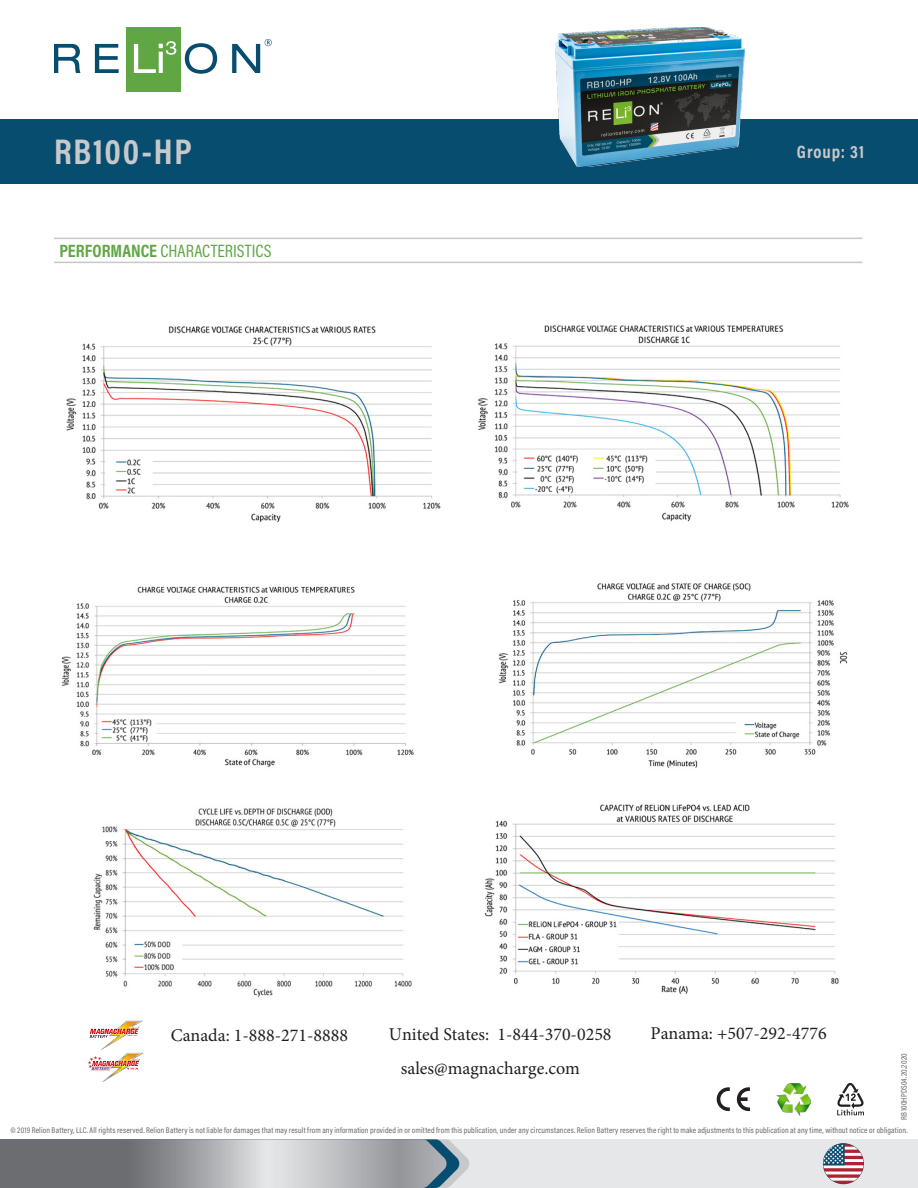
<style>
.page{position:relative;width:918px;height:1188px;background:#fff}
.page>*{position:absolute;margin:0;border:0;box-sizing:border-box;transform-origin:0 0}
.t1{font:700 36px "Acumin Pro Cond";letter-spacing:.045em;color:#c7c8ca}
.t2{font:18px "Minion Pro";color:#221e1f}
.t3{font:18px "Acumin Pro Cond";letter-spacing:.005em;color:#60a744}
.t4{font:700 18px "Acumin Pro Cond";letter-spacing:.05em;color:#c7c8ca}
.t5{font:8.25px "Acumin Pro Cond";letter-spacing:.02em;color:#636366}
.s1{font-weight:700}
</style>
<div class="page">
<div style="left:126px;top:27px;width:54px;height:65px;background:#60a744"></div>
<svg style="left:54px;top:44px;width:27px;height:29px"></svg>
<svg style="left:95px;top:44px;width:24px;height:29px"></svg>
<svg style="left:134px;top:41px;width:42px;height:32px"></svg>
<svg style="left:185px;top:43px;width:32px;height:31px"></svg>
<svg style="left:232px;top:39px;width:40px;height:34px"></svg>
<div style="left:0;top:119px;width:918px;height:65px;background:#074d70"></div>
<img style="left:555px;top:27px;width:189px;height:140px">
<div style="left:0;top:1139px;width:918px;height:49px;background:#e6e7e9"></div>
<svg style="left:0;top:1139px;width:469px;height:49px;background:#999ca0"></svg>
<svg style="left:823px;top:1143px;width:41px;height:41px"></svg>
<img style="left:777px;top:1083px;width:33px;height:32px">
<hr style="left:54px;top:238px;width:808px;height:1px;background:#c7c8ca">
<hr style="left:54px;top:262px;width:808px;height:1px;background:#c7c8ca">
<svg style="left:837px;top:1083px;width:27px;height:32px"></svg>
<svg style="left:737px;top:1087px;width:13px;height:24px"></svg>
<svg style="left:717px;top:1087px;width:13px;height:24px"></svg>
<img style="left:498px;top:583px;width:350px;height:185px">
<img style="left:61px;top:586px;width:353px;height:181px">
<img style="left:66px;top:326px;width:375px;height:197px">
<img style="left:478px;top:325px;width:371px;height:197px">
<img style="left:93px;top:808px;width:319px;height:189px">
<img style="left:484px;top:804px;width:355px;height:191px">
<img style="left:87px;top:1052px;width:57px;height:30px">
<img style="left:89px;top:1020px;width:54px;height:30px">
<h1 class="t1" style="left:54px;top:128px;width:139px">RB100-HP</h1>
<h2 class="t4" style="left:797px;top:140px;width:69px">Group: 31</h2>
<p class="t3" style="left:59px;top:239px;width:214px"><span class="s1">PERFORMANCE</span> CHARACTERISTICS</p>
<h2 class="t2" style="left:171px;top:1023px;width:179px">Canada: 1-888-271-8888</h2>
<h2 class="t2" style="left:389px;top:1022px;width:224px">United States: 1-844-370-0258</h2>
<h2 class="t2" style="left:651px;top:1021px;width:178px">Panama: +507-292-4776</h2>
<h2 class="t2" style="left:401px;top:1056px;width:181px">sales@magnacharge.com</h2>
<p class="t5" style="left:899px;top:1120px;width:68px;rotate:-90deg">RB100HPDS04.20.2020</p>
<p class="t5" style="left:10px;top:1124px;width:899px">© 2019 Relion Battery, LLC. All rights reserved. Relion Battery is not liable for damages that may result from any information provided in or omitted from this publication, under any circumstances. Relion Battery reserves the right to make adjustments to this publication at any time, without notice or obligation.</p>
</div>
